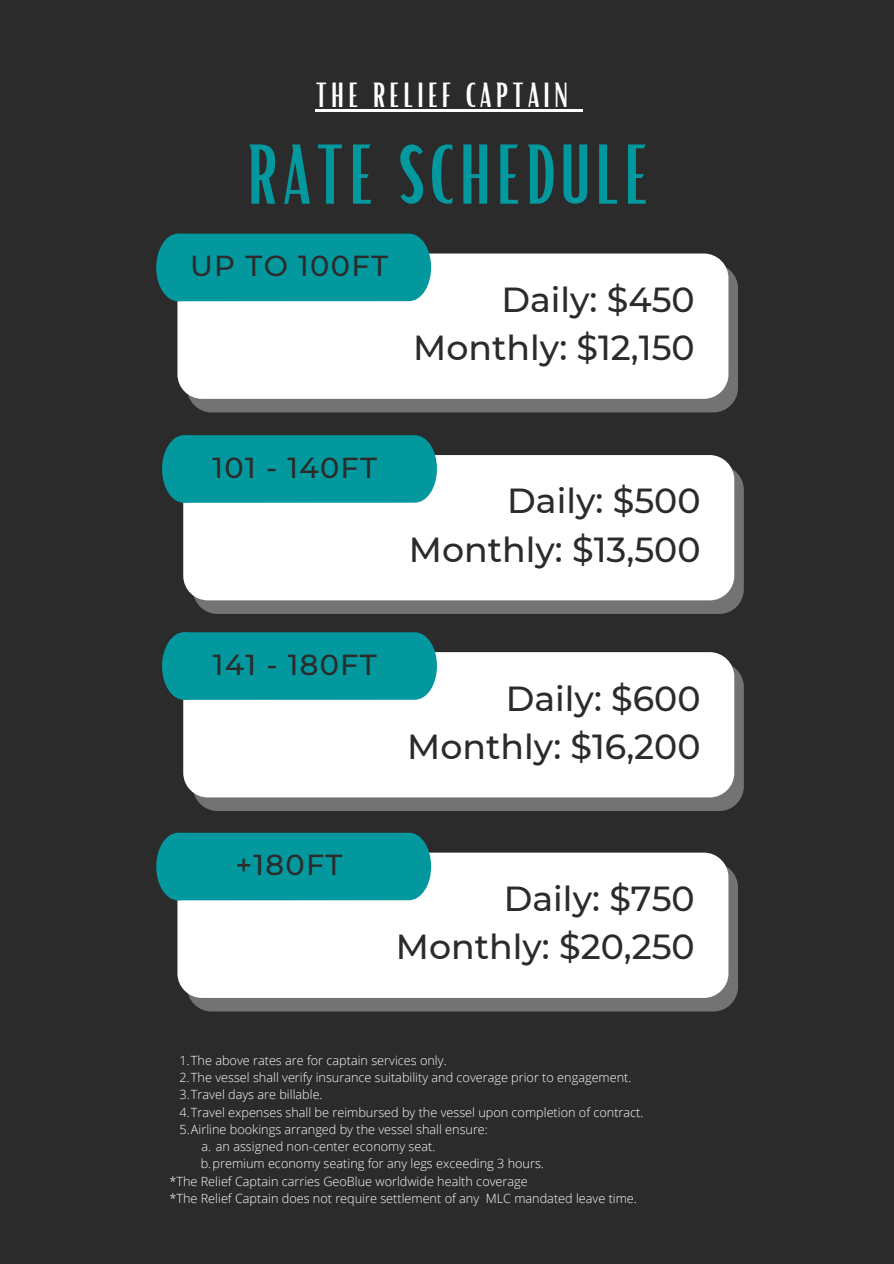
<style>
.page{position:relative;width:894px;height:1264px;background:#fff}
.page>*{position:absolute;margin:0;border:0;box-sizing:border-box;transform-origin:0 0}
.t1{font:81.9px "Bright";letter-spacing:.05em;color:#03989e}
.t2{font:500 34.65px "Montserrat";color:#2b2b2b}
.t3{font:33.75px "Bright";letter-spacing:.11em;color:#fff}
.t4{font:500 28.95px "Montserrat";letter-spacing:.045em;color:#2b2b2b}
.t5{font:300 12.75px "Open Sans";color:#fff}
</style>
<div class="page">
<div style="left:0;top:0;width:893px;height:1263px;background:#2b2b2b"></div>
<div style="left:187px;top:264px;width:550px;height:148px;background:#737373;border-radius:25px"></div>
<div style="left:177px;top:253px;width:551px;height:146px;background:#fff;border-radius:25px"></div>
<div style="left:156px;top:234px;width:275px;height:67px;background:#03989e"></div>
<hr style="left:315px;top:109px;width:257px;height:2px;background:#fff">
<svg style="left:572px;top:109px;width:10px;height:2px"></svg>
<div style="left:193px;top:465px;width:550px;height:149px;background:#737373;border-radius:25px"></div>
<div style="left:183px;top:455px;width:551px;height:145px;background:#fff;border-radius:25px"></div>
<div style="left:162px;top:435px;width:275px;height:68px;background:#03989e"></div>
<div style="left:193px;top:662px;width:550px;height:149px;background:#737373;border-radius:25px"></div>
<div style="left:183px;top:652px;width:551px;height:145px;background:#fff;border-radius:25px"></div>
<div style="left:162px;top:632px;width:275px;height:68px;background:#03989e"></div>
<div style="left:187px;top:862px;width:550px;height:149px;background:#737373;border-radius:25px"></div>
<div style="left:177px;top:852px;width:551px;height:145px;background:#fff;border-radius:25px"></div>
<div style="left:156px;top:832px;width:275px;height:68px;background:#03989e"></div>
<p class="t3" style="left:315px;top:73px;width:254px">THE RELIEF CAPTAIN</p>
<p class="t1" style="left:246px;top:122px;width:403px">RATE SCHEDULE</p>
<p class="t4" style="left:190px;top:248px;width:199px">UP TO 100FT</p>
<p class="t2" style="left:501px;top:278px;width:195px">Daily: $450</p>
<p class="t2" style="left:413px;top:327px;width:283px">Monthly: $12,150</p>
<p class="t4" style="left:212px;top:450px;width:166px">101 - 140FT</p>
<p class="t2" style="left:507px;top:480px;width:195px">Daily: $500</p>
<p class="t2" style="left:409px;top:528px;width:293px">Monthly: $13,500</p>
<p class="t4" style="left:213px;top:647px;width:165px">141 - 180FT</p>
<p class="t2" style="left:505px;top:677px;width:196px">Daily: $600</p>
<p class="t2" style="left:407px;top:725px;width:295px">Monthly: $16,200</p>
<p class="t4" style="left:235px;top:847px;width:109px">+180FT</p>
<p class="t2" style="left:464px;top:862px;width:89px">$499</p>
<p class="t2" style="left:503px;top:877px;width:192px">Daily: $750</p>
<p class="t2" style="left:396px;top:925px;width:300px">Monthly: $20,250</p>
<p class="t5" style="left:179px;top:1051px;width:268px">1.The above rates are for captain services only.</p>
<p class="t5" style="left:179px;top:1068px;width:453px">2.The vessel shall verify insurance suitability and coverage prior to engagement.</p>
<p class="t5" style="left:179px;top:1085px;width:145px">3.Travel days are billable.</p>
<p class="t5" style="left:179px;top:1103px;width:465px">4.Travel expenses shall be reimbursed by the vessel upon completion of contract.</p>
<p class="t5" style="left:179px;top:1120px;width:310px">5.Airline bookings arranged by the vessel shall ensure:</p>
<p class="t5" style="left:201px;top:1137px;width:235px">a. an assigned non-center economy seat.</p>
<p class="t5" style="left:201px;top:1154px;width:344px">b.premium economy seating for any legs exceeding 3 hours.</p>
<p class="t5" style="left:169px;top:1171px;width:360px">*The Relief Captain carries GeoBlue worldwide health coverage</p>
<p class="t5" style="left:169px;top:1189px;width:469px">*The Relief Captain does not require settlement of any MLC mandated leave time.</p>
</div>
